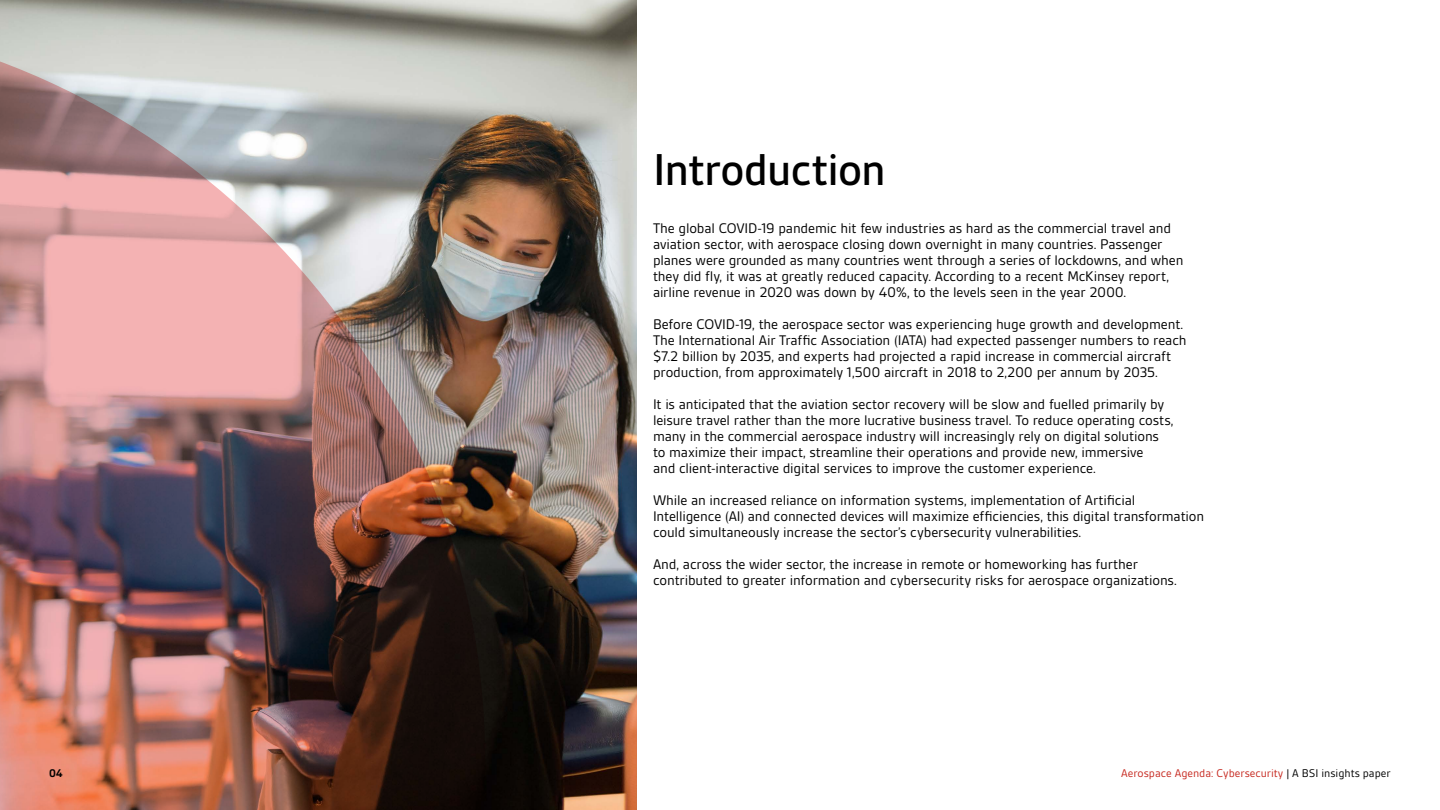
<style>
.page{position:relative;width:1440px;height:810px;background:#fff}
.page>*{position:absolute;margin:0;border:0;box-sizing:border-box;transform-origin:0 0}
.t1{font:500 48px "BSI Gesta";letter-spacing:-.015em;color:#000}
.t2{font:15px/16px "BSI Gesta";letter-spacing:-.01em;color:#000}
.t3{font:12px "BSI Gesta";color:#c6271e}
.t4{font:700 12px "BSI Gesta";color:#000}
.s1{color:#000}
</style>
<div class="page">
<img style="left:0;top:0;width:636px;height:810px">
<img style="left:0;top:15px;width:485px;height:795px">
<p class="t1" style="left:653px;top:144px;width:234px">Introduction</p>
<p class="t2" style="left:653px;top:220px;width:532px">The global COVID-19 pandemic hit few industries as hard as the commercial travel and aviation sector, with aerospace closing down overnight in many countries. Passenger planes were grounded as many countries went through a series of lockdowns, and when they did fly, it was at greatly reduced capacity. According to a recent McKinsey report, airline revenue in 2020 was down by 40%, to the levels seen in the year 2000.</p>
<p class="t2" style="left:653px;top:316px;width:535px">Before COVID-19, the aerospace sector was experiencing huge growth and development.<br>The International Air Traffic Association (IATA) had expected passenger numbers to reach $7.2 billion by 2035, and experts had projected a rapid increase in commercial aircraft production, from approximately 1,500 aircraft in 2018 to 2,200 per annum by 2035.</p>
<p class="t2" style="left:653px;top:396px;width:522px">It is anticipated that the aviation sector recovery will be slow and fuelled primarily by leisure travel rather than the more lucrative business travel. To reduce operating costs, many in the commercial aerospace industry will increasingly rely on digital solutions to maximize their impact, streamline their operations and provide new, immersive<br>and client-interactive digital services to improve the customer experience.</p>
<p class="t2" style="left:653px;top:492px;width:553px">While an increased reliance on information systems, implementation of Artificial<br>Intelligence (AI) and connected devices will maximize efficiencies, this digital transformation could simultaneously increase the sector’s cybersecurity vulnerabilities.</p>
<p class="t2" style="left:653px;top:556px;width:525px">And, across the wider sector, the increase in remote or homeworking has further contributed to greater information and cybersecurity risks for aerospace organizations.</p>
<p class="t4" style="left:49px;top:767px;width:15px">04</p>
<p class="t3" style="left:1121px;top:767px;width:271px">Aerospace Agenda: Cybersecurity <span class="s1">| A BSI insights paper</span></p>
</div>
